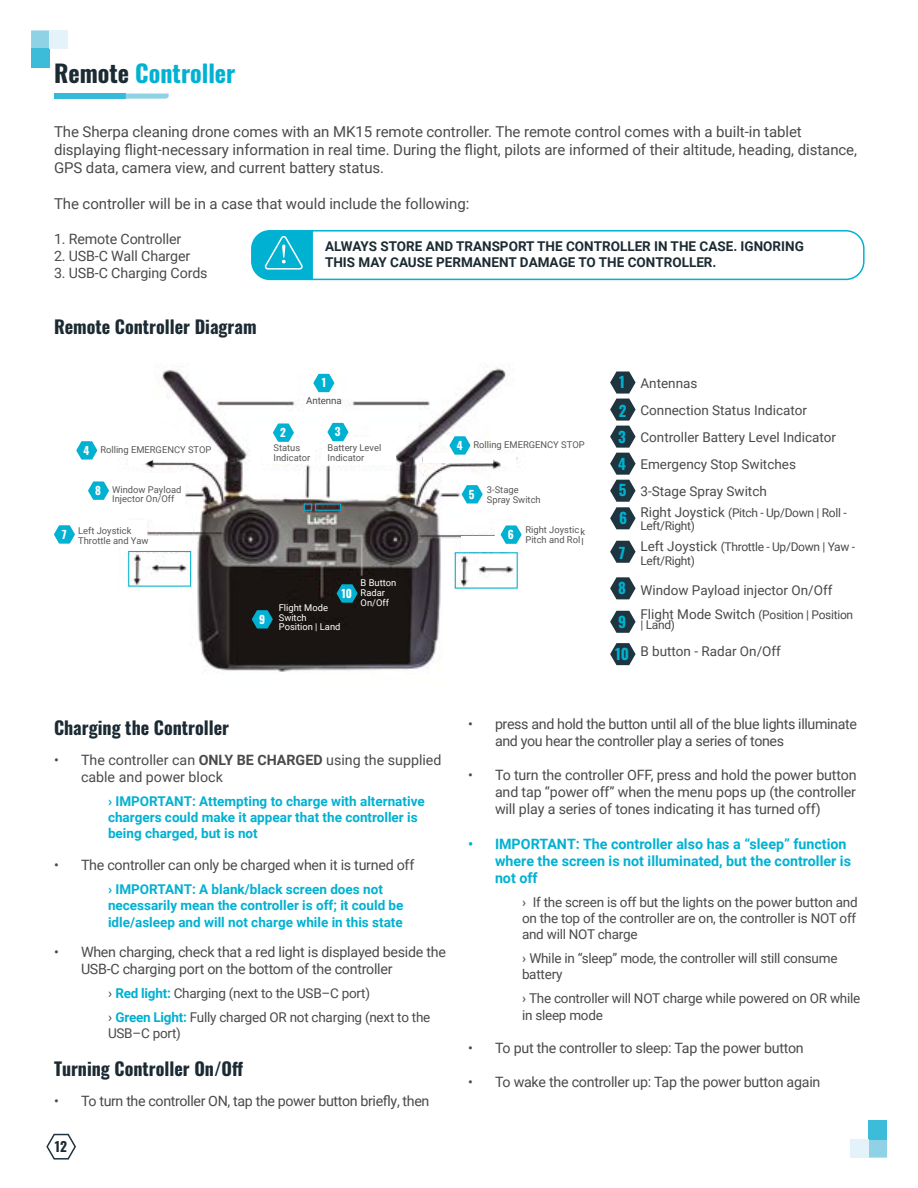
<style>
.page{position:relative;width:918px;height:1188px;background:#fff}
.page>*{position:absolute;margin:0;border:0;box-sizing:border-box;transform-origin:0 0}
.t1{font:24px "Oswald";color:#00b1d2}
.t2{font:18px "Oswald";color:#1c2b33}
.t3{font:15px/18px "Roboto";letter-spacing:-.005em;color:#4a4a49}
.t4{font:15px/26.8px "Oswald";color:#00b1d2;text-align:justify}
.t5{font:14.25px/17.1px "Roboto";letter-spacing:-.02em;color:#4a4a49}
.t6{font:700 14.25px/17.1px "Roboto";color:#00b1d2}
.t7{font:14.25px/17.1px "Roboto";color:#4a4a49}
.t8{font:13.5px/16.2px "Roboto";letter-spacing:-.02em;color:#4a4a49}
.t9{font:700 13.5px/16.2px "Roboto";color:#00b1d2}
.t10{font:13.5px/27px "Roboto";color:#4a4a49}
.t11{font:700 13.5px/16.2px "Roboto";color:#1c2b33}
.t12{font:13.5px "Oswald";color:#1c2b33}
.t13{font:12px/13.5px "Roboto";letter-spacing:-.025em;color:#4a4a49}
.t14{font:11.25px "Oswald";color:#fff}
.t15{font:9.75px "Roboto";letter-spacing:-.01em;color:#4a4a49}
.t16{font:9.3px/9.9px "Roboto";color:#575756}
.t17{font:9.3px/9.9px "Roboto";color:#fff}
.s1{color:#1c2b33}
.s2{font-family:"Oswald";font-size:11.25px;color:#fff}
.s3{font-family:"Oswald";font-size:15px;color:#00b1d2}
.s4{font-size:13.5px}
.s5{font-weight:700}
.s6{font-weight:700;color:#00b1d2}
</style>
<div class="page">
<div style="left:31px;top:49px;width:18px;height:19px;background:#3cbcd9"></div>
<svg style="left:31px;top:30px;width:18px;height:19px"></svg>
<div style="left:49px;top:30px;width:19px;height:19px;background:#e4f3f9"></div>
<div style="left:869px;top:1121px;width:18px;height:18px;background:#3cbcd9"></div>
<svg style="left:869px;top:1139px;width:18px;height:19px"></svg>
<div style="left:851px;top:1139px;width:18px;height:19px;background:#e4f3f9"></div>
<svg style="left:46px;top:1133px;width:30px;height:27px"></svg>
<div style="left:54px;top:94px;width:72px;height:5px;background:#35bbd8"></div>
<svg style="left:126px;top:94px;width:43px;height:5px"></svg>
<svg style="left:251px;top:230px;width:614px;height:51px"></svg>
<img style="left:97px;top:366px;width:421px;height:306px">
<div style="left:340px;top:576px;width:36px;height:15px;background:#1a1413"></div>
<div style="left:366px;top:583px;width:36px;height:15px;background:#1a1413"></div>
<div style="left:290px;top:600px;width:63px;height:16px;background:#1a1413"></div>
<div style="left:306px;top:385px;width:36px;height:29px;background:#fff"></div>
<svg style="left:313px;top:374px;width:21px;height:18px"></svg>
<div style="left:263px;top:437px;width:52px;height:27px;background:#fff"></div>
<svg style="left:273px;top:423px;width:21px;height:19px"></svg>
<svg style="left:303px;top:503px;width:39px;height:8px"></svg>
<div style="left:323px;top:437px;width:73px;height:27px;background:#fff"></div>
<svg style="left:327px;top:423px;width:21px;height:18px"></svg>
<svg style="left:423px;top:436px;width:94px;height:74px"></svg>
<div style="left:495px;top:522px;width:22px;height:30px;background:#fff"></div>
<div style="left:461px;top:536px;width:51px;height:16px;background:#fff"></div>
<div style="left:455px;top:552px;width:63px;height:37px;border:1px solid #00b1d2"></div>
<svg style="left:54px;top:525px;width:21px;height:19px"></svg>
<svg style="left:88px;top:481px;width:21px;height:19px"></svg>
<div style="left:299px;top:580px;width:18px;height:23px;background:#1a1413"></div>
<div style="left:375px;top:569px;width:21px;height:30px;background:#1a1413"></div>
<svg style="left:122px;top:418px;width:101px;height:49px"></svg>
<svg style="left:76px;top:441px;width:21px;height:19px"></svg>
<div style="left:122px;top:473px;width:62px;height:42px;background:#fff"></div>
<svg style="left:501px;top:525px;width:21px;height:19px"></svg>
<div style="left:126px;top:520px;width:21px;height:31px;background:#fff"></div>
<div style="left:132px;top:536px;width:59px;height:14px;background:#fff"></div>
<div style="left:128px;top:551px;width:63px;height:36px;border:1px solid #00b1d2"></div>
<svg style="left:252px;top:610px;width:21px;height:19px"></svg>
<svg style="left:337px;top:584px;width:21px;height:19px"></svg>
<svg style="left:610px;top:372px;width:26px;height:157px"></svg>
<svg style="left:610px;top:541px;width:26px;height:22px"></svg>
<svg style="left:610px;top:577px;width:26px;height:22px"></svg>
<svg style="left:610px;top:611px;width:26px;height:22px"></svg>
<svg style="left:610px;top:643px;width:26px;height:22px"></svg>
<h1 class="t1" style="left:54px;top:52px;width:183px"><span class="s1">Remote</span> Controller</h1>
<p class="t3" style="left:54px;top:122px;width:805px">The Sherpa cleaning drone comes with an MK15 remote controller. The remote control comes with a built-in tablet displaying flight-necessary information in real time. During the flight, pilots are informed of their altitude, heading, distance,<br>GPS data, camera view, and current battery status.</p>
<p class="t3" style="left:54px;top:194px;width:417px">The controller will be in a case that would include the following:</p>
<p class="t5" style="left:54px;top:230px;width:129px">1. Remote Controller</p>
<p class="t5" style="left:54px;top:247px;width:138px">2. USB-C Wall Charger</p>
<p class="t5" style="left:54px;top:264px;width:155px">3. USB-C Charging Cords</p>
<p class="t2" style="left:54px;top:310px;width:204px">Remote Controller Diagram</p>
<p class="t11" style="left:325px;top:237px;width:480px">ALWAYS STORE AND TRANSPORT THE CONTROLLER IN THE CASE. IGNORING<br>THIS MAY CAUSE PERMANENT DAMAGE TO THE CONTROLLER.</p>
<p class="t16" style="left:84px;top:444px;width:129px"><span class="s2">4</span> Rolling EMERGENCY STOP</p>
<p class="t14" style="left:62px;top:525px;width:6px">7</p>
<p class="t16" style="left:112px;top:484px;width:71px">Window Payload<br>Injector On/Off</p>
<p class="t16" style="left:78px;top:526px;width:72px">Left Joystick<br>Throttle and Yaw</p>
<p class="t14" style="left:95px;top:480px;width:7px">8</p>
<p class="t14" style="left:322px;top:372px;width:6px">1</p>
<p class="t14" style="left:280px;top:422px;width:7px">2</p>
<p class="t15" style="left:306px;top:394px;width:37px">Antenna</p>
<p class="t14" style="left:335px;top:422px;width:7px">3</p>
<p class="t16" style="left:274px;top:442px;width:38px">Status<br>Indicator</p>
<p class="t16" style="left:328px;top:443px;width:55px">Battery Level<br>Indicator</p>
<p class="t14" style="left:259px;top:609px;width:8px">9</p>
<p class="t14" style="left:342px;top:583px;width:12px">10</p>
<p class="t17" style="left:361px;top:578px;width:37px">B Button<br>Radar<br>On/Off</p>
<p class="t17" style="left:279px;top:602px;width:63px">Flight Mode<br>Switch<br>Position | Land</p>
<p class="t16" style="left:457px;top:439px;width:130px"><span class="s2">4</span> Rolling EMERGENCY STOP</p>
<p class="t14" style="left:469px;top:484px;width:7px">5</p>
<p class="t16" style="left:487px;top:484px;width:55px">3-Stage<br>Spray Switch</p>
<p class="t14" style="left:508px;top:524px;width:8px">6</p>
<p class="t16" style="left:525px;top:524px;width:61px">Right Joystick<br>Pitch and Roll</p>
<p class="t10" style="left:640px;top:369px;width:197px;text-indent:-21px"><span class="s3">1</span> Antennas<br>Connection Status Indicator<br>Controller Battery Level Indicator<br>Emergency Stop Switches<br>3-Stage Spray Switch</p>
<p class="t13" style="left:640px;top:505px;width:208px"><span class="s4">Right Joystick</span> (Pitch - Up/Down | Roll -<br>Left/Right)</p>
<p class="t13" style="left:640px;top:540px;width:216px"><span class="s4">Left Joystick</span> (Throttle - Up/Down | Yaw -<br>Left/Right)</p>
<p class="t10" style="left:640px;top:576px;width:193px">Window Payload injector On/Off</p>
<p class="t13" style="left:640px;top:609px;width:214px;line-height:10.5px"><span class="s4">Flight Mode Switch</span> (Position | Position | Land)</p>
<p class="t10" style="left:640px;top:638px;width:142px">B button - Radar On/Off</p>
<p class="t4" style="left:618px;top:396px;width:11px">2<br>3<br>4<br>5<br>6</p>
<p class="t4" style="left:619px;top:538px;width:8px">7</p>
<p class="t4" style="left:618px;top:573px;width:9px">8</p>
<p class="t4" style="left:615px;top:604px;width:16px;line-height:32.4px">9<br>10</p>
<p class="t2" style="left:54px;top:712px;width:177px">Charging the Controller</p>
<p class="t7" style="left:81px;top:750px;width:362px;text-indent:-27px">• The controller can <span class="s5">ONLY BE CHARGED</span> using the supplied cable and power block</p>
<p class="t9" style="left:108px;top:792px;width:318px">› IMPORTANT: Attempting to charge with alternative chargers could make it appear that the controller is being charged, but is not</p>
<p class="t5" style="left:54px;top:856px;width:362px">• The controller can only be charged when it is turned off</p>
<p class="t9" style="left:108px;top:881px;width:297px">› IMPORTANT: A blank/black screen does not necessarily mean the controller is off; it could be idle/asleep and will not charge while in this state</p>
<p class="t5" style="left:81px;top:942px;width:367px;text-indent:-27px">• When charging, check that a red light is displayed beside the<br>USB-C charging port on the bottom of the controller</p>
<p class="t8" style="left:108px;top:980px;width:324px;line-height:24px">› <span class="s6">Red light:</span> Charging (next to the USB–C port)<br>› <span class="s6">Green Light:</span> Fully charged OR not charging (next to the</p>
<p class="t8" style="left:108px;top:1024px;width:75px">USB–C port)</p>
<p class="t2" style="left:54px;top:1052px;width:191px">Turning Controller On/Off</p>
<p class="t5" style="left:54px;top:1092px;width:377px">• To turn the controller ON, tap the power button briefly, then</p>
<p class="t12" style="left:55px;top:1135px;width:14px">12</p>
<p class="t5" style="left:495px;top:715px;width:364px;text-indent:-27px">• press and hold the button until all of the blue lights illuminate and you hear the controller play a series of tones</p>
<p class="t5" style="left:495px;top:766px;width:363px;text-align:justify;text-indent:-27px">• To turn the controller OFF, press and hold the power button and tap “power off” when the menu pops up (the controller will play a series of tones indicating it has turned off)</p>
<p class="t6" style="left:495px;top:834px;width:357px;text-indent:-27px">• IMPORTANT: The controller also has a “sleep” function where the screen is not illuminated, but the controller is not off</p>
<p class="t8" style="left:522px;top:893px;width:337px;text-align:justify">› If the screen is off but the lights on the power button and on the top of the controller are on, the controller is NOT off and will NOT charge</p>
<p class="t8" style="left:522px;top:950px;width:317px">› While in “sleep” mode, the controller will still consume battery</p>
<p class="t8" style="left:522px;top:990px;width:340px">› The controller will NOT charge while powered on OR while in sleep mode</p>
<p class="t5" style="left:468px;top:1039px;width:337px">• To put the controller to sleep: Tap the power button</p>
<p class="t5" style="left:468px;top:1073px;width:354px">• To wake the controller up: Tap the power button again</p>
</div>
